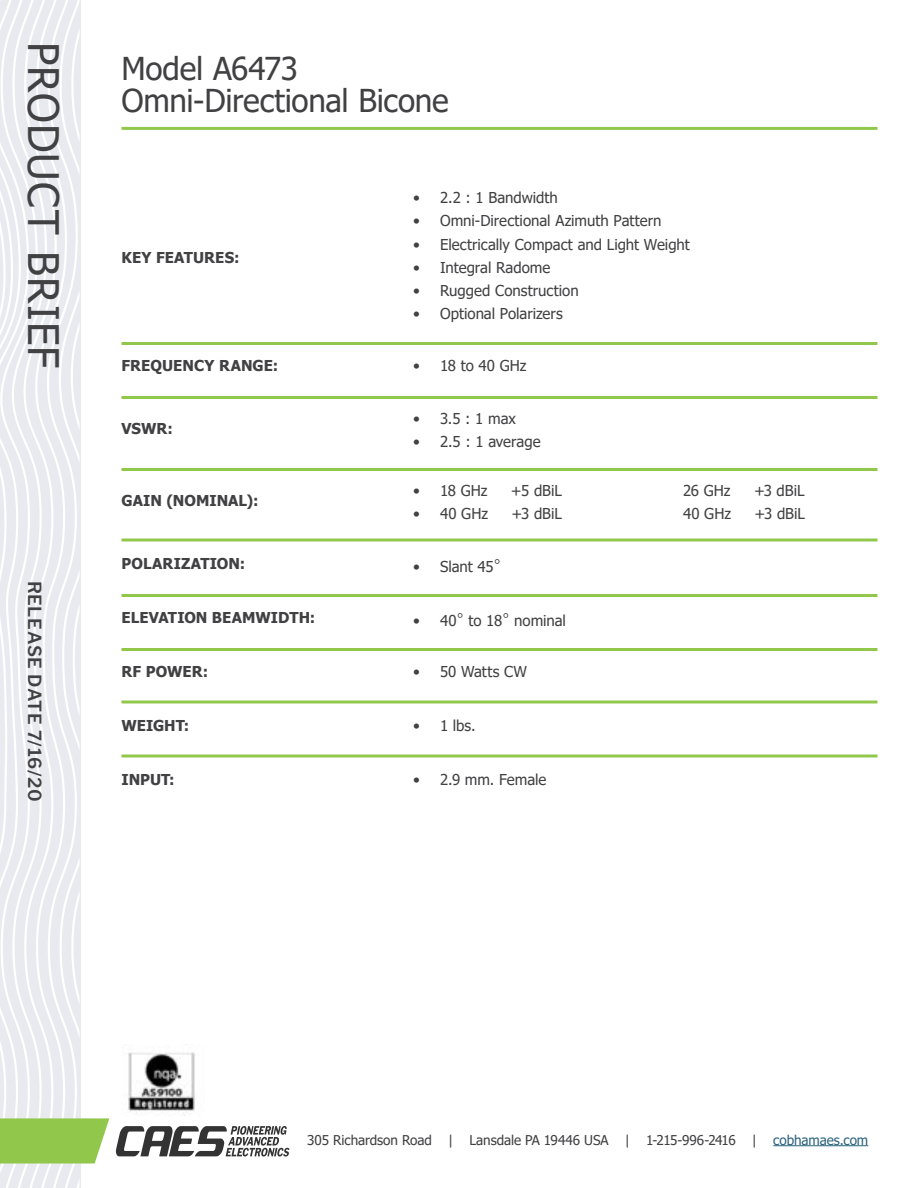
<style>
.page{position:relative;width:918px;height:1188px;background:#fff}
.page>*{position:absolute;margin:0;border:0;box-sizing:border-box;transform-origin:0 0}
.t1{font:42px "Tahoma";letter-spacing:.03em;color:#414042}
.t2{font:31.5px/32.2px "Tahoma";letter-spacing:-.01em;color:#414042}
.t3{font:600 18px "Libre Franklin";letter-spacing:.035em;color:#414042}
.t4{font:15px "Tahoma";color:#414042}
.t5{font:700 15px "Tahoma";letter-spacing:.005em;color:#414042}
.t6{font:13.5px "Tahoma";letter-spacing:-.005em;color:#414042}
.s1{font-family:"Libre Franklin";font-weight:300}
.s2{color:#2d637f}
</style>
<div class="page">
<svg style="left:0;top:0;width:109px;height:1188px"></svg>
<hr style="left:773px;top:1145px;width:95px;height:1px;background:#2d637f">
<hr style="left:122px;top:127px;width:756px;height:3px;background:#91c84c">
<hr style="left:122px;top:342px;width:756px;height:3px;background:#91c84c">
<hr style="left:122px;top:396px;width:756px;height:3px;background:#91c84c">
<svg style="left:122px;top:538px;width:756px;height:4px;background:#acd578"></svg>
<hr style="left:122px;top:468px;width:756px;height:3px;background:#91c84c">
<hr style="left:122px;top:594px;width:756px;height:3px;background:#91c84c">
<hr style="left:122px;top:648px;width:756px;height:3px;background:#91c84c">
<img style="left:128px;top:1052px;width:67px;height:64px">
<svg style="left:122px;top:700px;width:756px;height:4px;background:#acd578"></svg>
<svg style="left:122px;top:754px;width:756px;height:4px;background:#acd578"></svg>
<img style="left:116px;top:1126px;width:174px;height:31px">
<h1 class="t1" style="left:72px;top:42px;width:327px;rotate:90deg">PRODUCT BRIEF</h1>
<h2 class="t2" style="left:122px;top:54px;width:329px">Model A6473<br>Omni-Directional Bicone</h2>
<p class="t4" style="left:413px;top:188px;width:146px">• 2.2 : 1 Bandwidth</p>
<p class="t4" style="left:413px;top:211px;width:250px">• Omni-Directional Azimuth Pattern</p>
<p class="t4" style="left:413px;top:234px;width:278px">• Electrically Compact and Light Weight</p>
<p class="t4" style="left:413px;top:257px;width:139px">• Integral Radome</p>
<p class="t4" style="left:413px;top:281px;width:167px">• Rugged Construction</p>
<p class="t4" style="left:413px;top:304px;width:151px">• Optional Polarizers</p>
<p class="t5" style="left:122px;top:247px;width:120px">KEY FEATURES:</p>
<p class="t5" style="left:122px;top:355px;width:158px">FREQUENCY RANGE:</p>
<p class="t4" style="left:413px;top:356px;width:115px">• 18 to 40 GHz</p>
<p class="t4" style="left:413px;top:408px;width:104px">• 3.5 : 1 max</p>
<p class="t4" style="left:413px;top:432px;width:129px">• 2.5 : 1 average</p>
<p class="t4" style="left:413px;top:480px;width:76px">• 18 GHz</p>
<p class="t4" style="left:511px;top:480px;width:53px">+5 dBiL</p>
<p class="t4" style="left:683px;top:480px;width:49px">26 GHz</p>
<p class="t4" style="left:754px;top:480px;width:52px">+3 dBiL</p>
<p class="t4" style="left:413px;top:504px;width:76px">• 40 GHz</p>
<p class="t4" style="left:512px;top:504px;width:52px">+3 dBiL</p>
<p class="t4" style="left:683px;top:504px;width:49px">40 GHz</p>
<p class="t4" style="left:755px;top:504px;width:52px">+3 dBiL</p>
<p class="t5" style="left:121px;top:418px;width:53px">VSWR:</p>
<p class="t5" style="left:121px;top:490px;width:138px">GAIN (NOMINAL):</p>
<p class="t3" style="left:45px;top:580px;width:222px;rotate:90deg">RELEASE DATE 7/16/20</p>
<p class="t5" style="left:122px;top:553px;width:125px">POLARIZATION:</p>
<p class="t4" style="left:413px;top:557px;width:89px">• Slant 45<span class="s1">°</span></p>
<p class="t5" style="left:122px;top:607px;width:195px">ELEVATION BEAMWIDTH:</p>
<p class="t4" style="left:413px;top:611px;width:154px">• 40<span class="s1">°</span> to 18<span class="s1">°</span> nominal</p>
<p class="t5" style="left:122px;top:661px;width:88px">RF POWER:</p>
<p class="t4" style="left:413px;top:662px;width:115px">• 50 Watts CW</p>
<p class="t5" style="left:121px;top:715px;width:69px">WEIGHT:</p>
<p class="t4" style="left:413px;top:716px;width:64px">• 1 lbs.</p>
<p class="t5" style="left:122px;top:769px;width:55px">INPUT:</p>
<p class="t4" style="left:413px;top:770px;width:135px">• 2.9 mm. Female</p>
<p class="t6" style="left:307px;top:1131px;width:563px">305 Richardson Road | Lansdale PA 19446 USA | 1-215-996-2416 | <span class="s2">cobhamaes.com</span></p>
</div>
